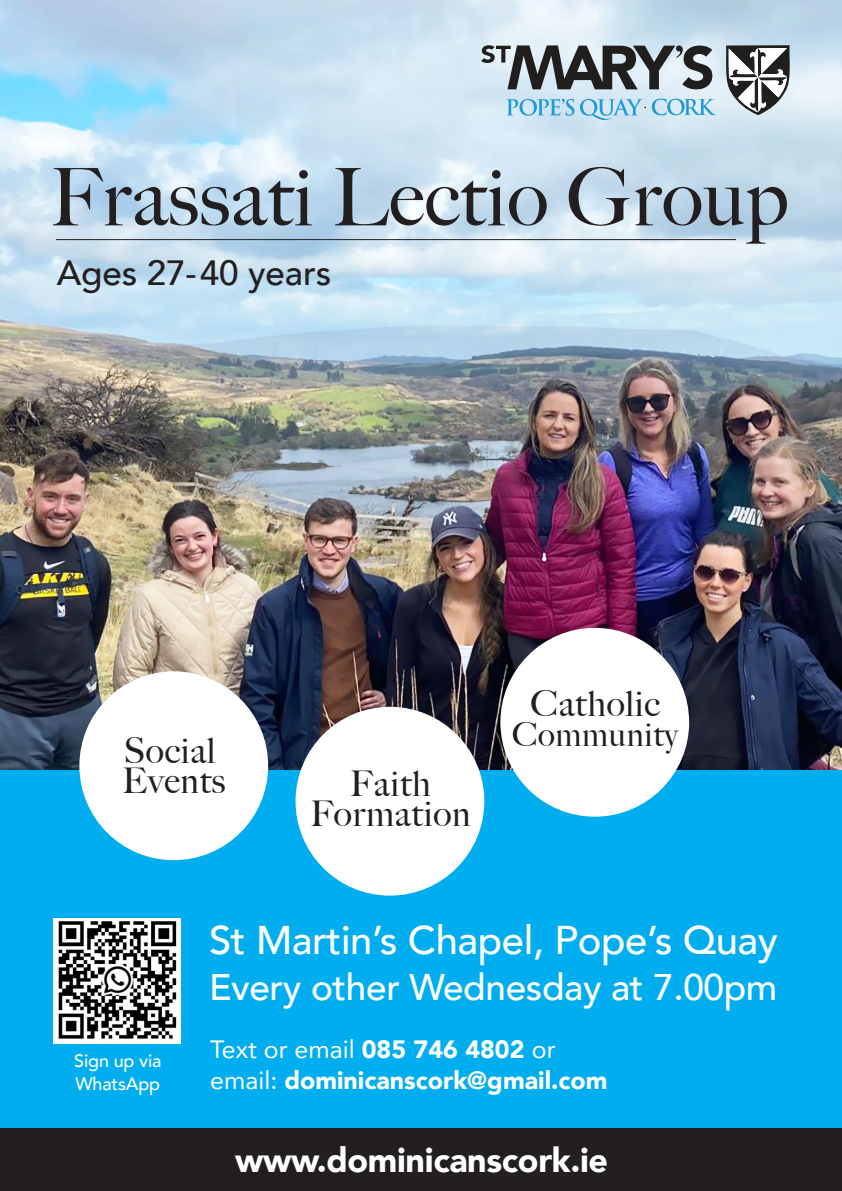
<style>
.page{position:relative;width:842px;height:1191px;background:#00aeef}
.page>*{position:absolute;margin:0;border:0;box-sizing:border-box;transform-origin:0 0}
.t1{font:500 79.6px "Big Caslon";letter-spacing:.01em;color:#231f20}
.t2{font:500 40px "Avenir";letter-spacing:-.01em;color:#fff}
.t3{font:500 37px "Avenir";letter-spacing:-.01em;color:#fff}
.t4{font:500 35.4px/30.1px "Big Caslon";letter-spacing:.02em;color:#231f20}
.t5{font:500 35px "Avenir";letter-spacing:-.005em;color:#231f20}
.t6{font:900 34px "Avenir";letter-spacing:-.01em;color:#fff}
.t7{font:500 32.7px "Big Caslon";letter-spacing:.02em;color:#231f20}
.t8{font:900 25px/31px "Avenir";color:#fff}
.t9{font:500 18px/23px "Avenir";letter-spacing:-.01em;color:#fff}
.s1{font-weight:400}
</style>
<div class="page">
<img style="left:0;top:0;width:842px;height:770px">
<img style="left:53px;top:918px;width:128px;height:125px">
<svg style="left:506px;top:99px;width:68px;height:17px"></svg>
<svg style="left:481px;top:45px;width:231px;height:44px;background:#82888c"></svg>
<svg style="left:724px;top:45px;width:66px;height:70px;background:#959799"></svg>
<svg style="left:580px;top:99px;width:136px;height:21px;background:#a9d4eb"></svg>
<div style="left:0;top:1128px;width:842px;height:63px;background:#231f20"></div>
<hr style="left:56px;top:239px;width:680px;height:1px;background:#231f20">
<div style="left:296px;top:707px;width:188px;height:188px;background:#fff;border-radius:50%"></div>
<div style="left:500px;top:628px;width:189px;height:188px;background:#fff;border-radius:50%"></div>
<div style="left:79px;top:671px;width:189px;height:189px;background:#fff;border-radius:50%"></div>
<h1 class="t1" style="left:50px;top:132px;width:740px">Frassati Lectio Group</h1>
<h3 class="t5" style="left:57px;top:242px;width:276px">Ages 27-40 years</h3>
<h3 class="t4" style="left:122px;top:734px;width:105px">Social<br>Events</h3>
<h3 class="t4" style="left:310px;top:767px;width:162px;text-align:center">Faith<br>Formation</h3>
<h3 class="t4" style="left:530px;top:686px;width:131px">Catholic</h3>
<h3 class="t7" style="left:512px;top:707px;width:168px">Community</h3>
<p class="t9" style="left:74px;top:1048px;width:89px">Sign up via<br>WhatsApp</p>
<h2 class="t2" style="left:209px;top:906px;width:570px">St Martin’s Chapel, Pope’s Quay</h2>
<h3 class="t3" style="left:209px;top:954px;width:570px">Every other Wednesday at 7.00pm</h3>
<p class="t8" style="left:210px;top:1033px;width:399px"><span class="s1">Text or email</span> 085 746 4802 <span class="s1">or email:</span> dominicanscork@gmail.com</p>
<h3 class="t6" style="left:235px;top:1130px;width:374px">www.dominicanscork.ie</h3>
</div>
